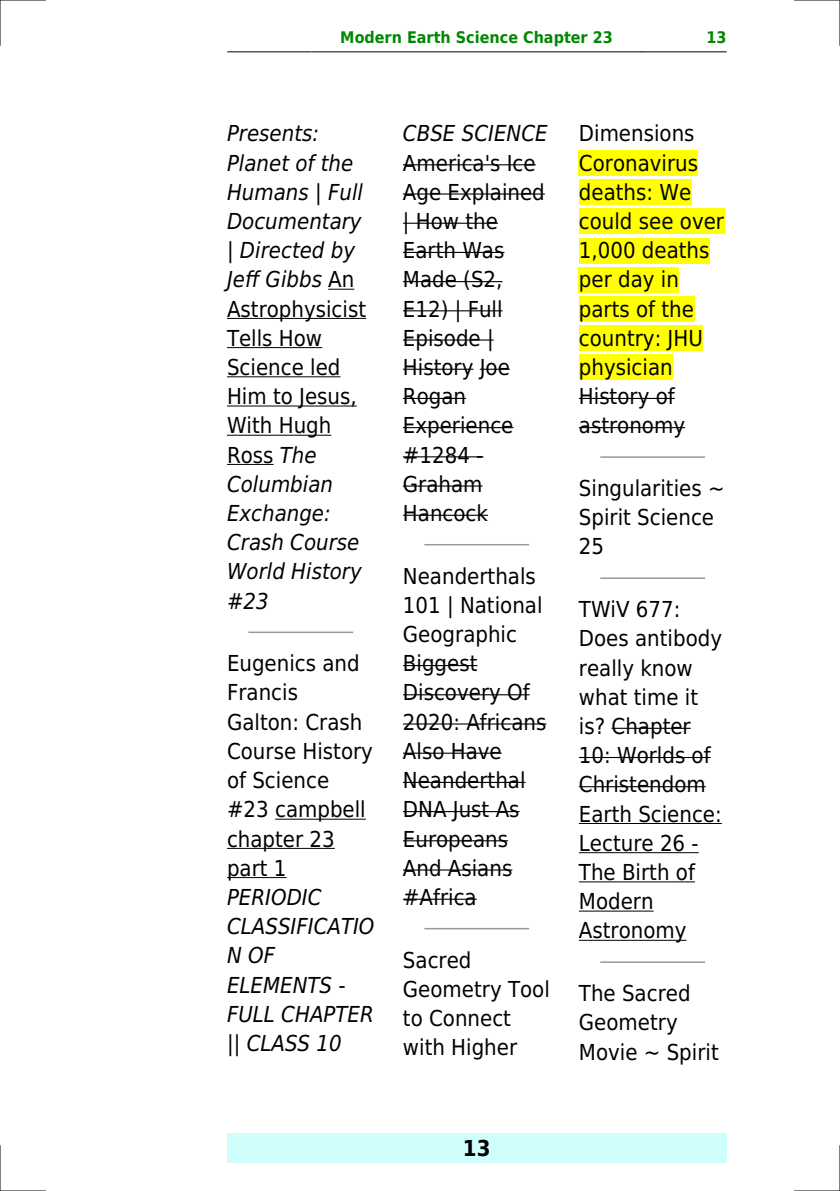
<style>
.page{position:relative;width:840px;height:1191px;background:#fff}
.page>*{position:absolute;margin:0;border:0;box-sizing:border-box;transform-origin:0 0}
.t1{font:22px/29.2px "DejaVu Sans Condensed";color:#000}
.t2{font:italic 22px/29.2px "DejaVu Sans Condensed";color:#000}
.t3{font:700 22px "DejaVu Sans Condensed";color:#000}
.t4{font:700 16px "DejaVu Sans Condensed";color:#080}
.s1{font-style:normal}
</style>
<div class="page">
<hr style="left:227px;top:51px;width:84px;height:1px;background:#000">
<hr style="left:312px;top:51px;width:328px;height:1px;background:#000">
<hr style="left:641px;top:51px;width:84px;height:1px;background:#000">
<div style="left:227px;top:1133px;width:499px;height:29px;background:#cffffc"></div>
<svg style="left:328px;top:289px;width:26px;height:1px"></svg>
<hr style="left:227px;top:318px;width:139px;height:1px;background:#000">
<hr style="left:227px;top:347px;width:95px;height:1px;background:#000">
<hr style="left:227px;top:376px;width:113px;height:1px;background:#000">
<hr style="left:227px;top:405px;width:129px;height:1px;background:#000">
<hr style="left:227px;top:435px;width:104px;height:1px;background:#000">
<hr style="left:227px;top:464px;width:46px;height:1px;background:#000">
<hr style="left:249px;top:631px;width:103px;height:2px;background:#999">
<hr style="left:275px;top:818px;width:90px;height:1px;background:#000">
<hr style="left:227px;top:848px;width:107px;height:1px;background:#000">
<hr style="left:227px;top:877px;width:59px;height:1px;background:#000">
<hr style="left:403px;top:164px;width:132px;height:1px;background:#000">
<hr style="left:403px;top:193px;width:141px;height:2px;background:#000">
<hr style="left:403px;top:223px;width:94px;height:1px;background:#000">
<hr style="left:403px;top:252px;width:101px;height:1px;background:#000">
<hr style="left:403px;top:281px;width:99px;height:1px;background:#000">
<hr style="left:403px;top:310px;width:99px;height:1px;background:#000">
<hr style="left:403px;top:339px;width:90px;height:1px;background:#000">
<hr style="left:403px;top:369px;width:70px;height:1px;background:#000">
<hr style="left:479px;top:369px;width:30px;height:1px;background:#000">
<hr style="left:403px;top:398px;width:63px;height:1px;background:#000">
<hr style="left:403px;top:427px;width:110px;height:1px;background:#000">
<hr style="left:403px;top:456px;width:80px;height:1px;background:#000">
<hr style="left:403px;top:485px;width:79px;height:1px;background:#000">
<hr style="left:403px;top:515px;width:84px;height:1px;background:#000">
<hr style="left:425px;top:544px;width:103px;height:1px;background:#999">
<hr style="left:403px;top:665px;width:74px;height:1px;background:#000">
<hr style="left:403px;top:694px;width:126px;height:1px;background:#000">
<hr style="left:403px;top:723px;width:143px;height:1px;background:#000">
<hr style="left:403px;top:752px;width:98px;height:1px;background:#000">
<hr style="left:403px;top:782px;width:122px;height:1px;background:#000">
<hr style="left:403px;top:811px;width:116px;height:1px;background:#000">
<hr style="left:403px;top:840px;width:105px;height:1px;background:#000">
<hr style="left:403px;top:869px;width:109px;height:1px;background:#000">
<hr style="left:403px;top:898px;width:73px;height:1px;background:#000">
<hr style="left:425px;top:928px;width:103px;height:1px;background:#999">
<div style="left:578px;top:150px;width:119px;height:26px;background:#ff0"></div>
<div style="left:578px;top:179px;width:112px;height:26px;background:#ff0"></div>
<div style="left:578px;top:208px;width:145px;height:26px;background:#ff0"></div>
<div style="left:578px;top:238px;width:131px;height:25px;background:#ff0"></div>
<div style="left:578px;top:267px;width:100px;height:25px;background:#ff0"></div>
<div style="left:578px;top:296px;width:115px;height:26px;background:#ff0"></div>
<div style="left:578px;top:325px;width:124px;height:26px;background:#ff0"></div>
<div style="left:578px;top:354px;width:94px;height:26px;background:#ff0"></div>
<hr style="left:578px;top:398px;width:96px;height:1px;background:#000">
<hr style="left:578px;top:427px;width:106px;height:1px;background:#000">
<hr style="left:600px;top:456px;width:104px;height:2px;background:#999">
<hr style="left:600px;top:577px;width:104px;height:2px;background:#999">
<hr style="left:611px;top:727px;width:79px;height:2px;background:#000">
<hr style="left:578px;top:757px;width:132px;height:1px;background:#000">
<hr style="left:578px;top:786px;width:127px;height:1px;background:#000">
<hr style="left:578px;top:823px;width:143px;height:1px;background:#000">
<hr style="left:578px;top:852px;width:120px;height:1px;background:#000">
<hr style="left:578px;top:881px;width:116px;height:1px;background:#000">
<hr style="left:578px;top:910px;width:75px;height:1px;background:#000">
<hr style="left:578px;top:939px;width:108px;height:1px;background:#000">
<hr style="left:600px;top:961px;width:104px;height:2px;background:#999">
<hr style="left:0;top:0;width:45px;height:1px;background:#000">
<hr style="left:794px;top:0;width:45px;height:1px;background:#000">
<hr style="left:0;top:1190px;width:45px;height:1px;background:#000">
<hr style="left:794px;top:1190px;width:45px;height:1px;background:#000">
<hr style="left:0;top:0;width:1px;height:45px;background:#000">
<hr style="left:0;top:1145px;width:1px;height:46px;background:#000">
<hr style="left:839px;top:0;width:1px;height:45px;background:#000">
<hr style="left:839px;top:1145px;width:1px;height:46px;background:#000">
<p class="t4" style="left:340px;top:29px;width:274px">Modern Earth Science Chapter 23</p>
<p class="t4" style="left:706px;top:29px;width:22px">13</p>
<p class="t2" style="left:227px;top:119px;width:140px">Presents:<br>Planet of the<br>Humans | Full<br>Documentary | Directed by<br>Jeff Gibbs <span class="s1">An<br>Astrophysicist<br>Tells How<br>Science led<br>Him to Jesus,<br>With Hugh<br>Ross</span> The<br>Columbian<br>Exchange:<br>Crash Course<br>World History #23</p>
<p class="t1" style="left:227px;top:649px;width:147px">Eugenics and<br>Francis<br>Galton: Crash<br>Course History of Science #23 campbell chapter 23 part 1</p>
<p class="t2" style="left:227px;top:882px;width:149px">PERIODIC<br>CLASSIFICATIO<br>N OF<br>ELEMENTS -<br>FULL CHAPTER || CLASS 10</p>
<p class="t2" style="left:403px;top:119px;width:146px">CBSE SCIENCE</p>
<p class="t1" style="left:403px;top:148px;width:143px">America's Ice<br>Age Explained | How the<br>Earth Was<br>Made (S2,<br>E12) | Full<br>Episode |<br>History Joe<br>Rogan<br>Experience #1284 -<br>Graham<br>Hancock</p>
<p class="t1" style="left:403px;top:561px;width:145px">Neanderthals<br>101 | National<br>Geographic<br>Biggest<br>Discovery Of<br>2020: Africans<br>Also Have<br>Neanderthal<br>DNA Just As<br>Europeans<br>And Asians #Africa</p>
<p class="t1" style="left:403px;top:945px;width:148px">Sacred<br>Geometry Tool to Connect with Higher</p>
<p class="t3" style="left:462px;top:1135px;width:29px">13</p>
<p class="t1" style="left:578px;top:119px;width:147px">Dimensions<br>Coronavirus deaths: We could see over<br>1,000 deaths per day in parts of the country: JHU physician<br>History of astronomy</p>
<p class="t1" style="left:578px;top:474px;width:147px">Singularities ~<br>Spirit Science<br>25</p>
<p class="t1" style="left:578px;top:595px;width:144px">TWiV 677:<br>Does antibody really know what time it is? Chapter<br>10: Worlds of<br>Christendom<br>Earth Science:<br>Lecture 26 -<br>The Birth of<br>Modern<br>Astronomy</p>
<p class="t1" style="left:578px;top:979px;width:141px">The Sacred<br>Geometry<br>Movie ~ Spirit</p>
</div>
